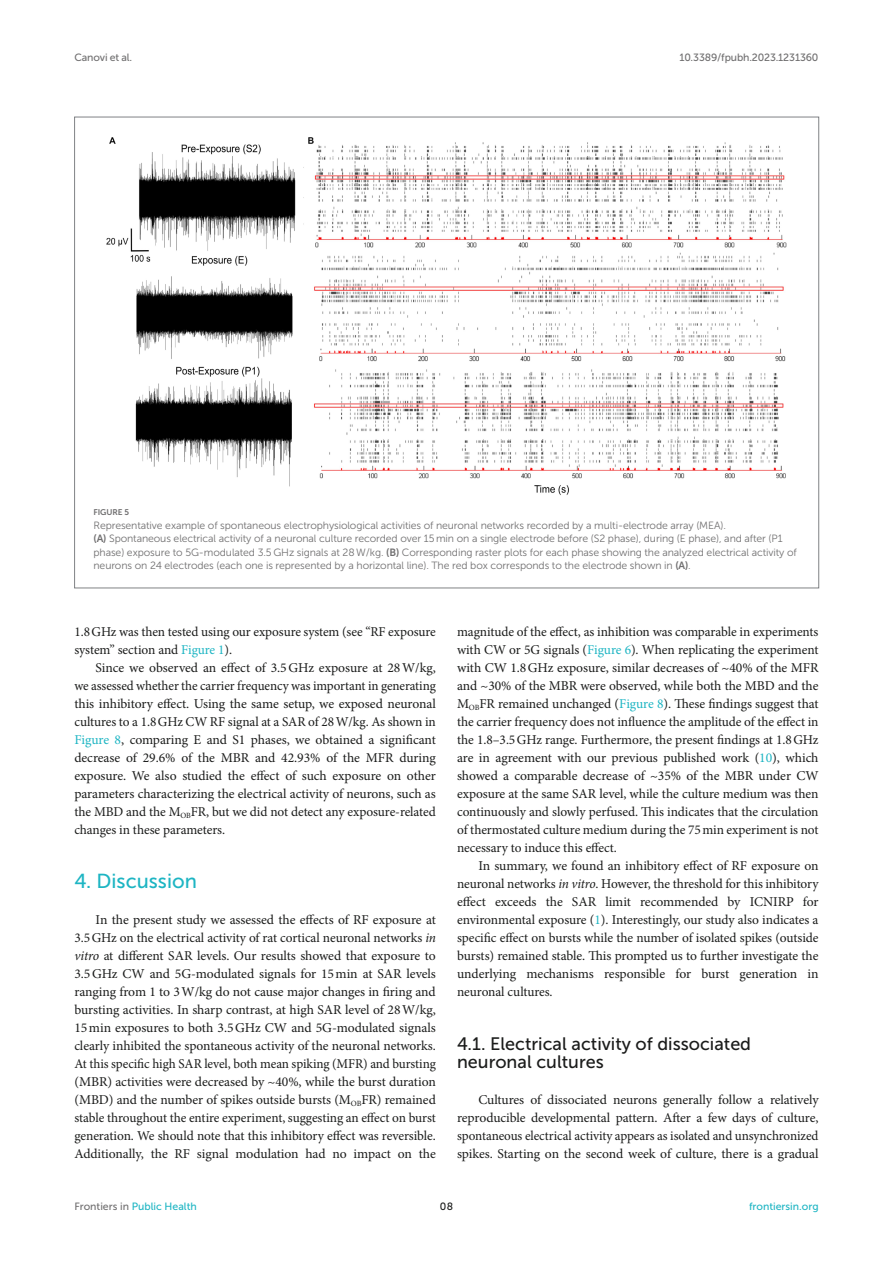
<style>
.page{position:relative;width:893px;height:1263px;background:#fff}
.page>*{position:absolute;margin:0;border:0;box-sizing:border-box;transform-origin:0 0}
.HEAD_1{font:20.25px "Museo Sans 500";color:#1db5c3}
.HEAD_2{font:18px/18px "Museo Sans 500";color:#1b1c1b}
.TEXT_FLUSH{font:13.5px/18px "Minion Pro";letter-spacing:-.005em;color:#1b1c1b;text-align:justify}
.TEXT{font:13.5px/18px "Minion Pro";letter-spacing:-.01em;color:#1b1c1b;text-align:justify}
.FIG_LEG{font:10.5px/13.5px "Museo Sans 300";letter-spacing:-.01em;color:#706f70}
.t1{font:10.5px "Museo Sans 500";color:#1db5c3}
.t2{font:10.5px "Museo Sans 500";letter-spacing:-.015em;color:#706f70}
.t3{font:10.5px "Museo Sans 500";color:#1b1c1b}
.FIG_HD{font:8.25px "Museo Sans 700";letter-spacing:-.01em;color:#706f70}
.s1{font-family:"Museo Sans 700"}
.s2{color:#1db5c3}
.s3{font-style:italic}
.s4{color:#706f70}
</style>
<div class="page">
<img style="left:106px;top:137px;width:681px;height:358px">
<p class="t2" style="left:74px;top:51px;width:59px">Canovi et al.</p>
<p class="t2" style="left:679px;top:51px;width:141px">10.3389/fpubh.2023.1231360</p>
<p class="FIG_HD" style="left:94px;top:508px;width:37px">FIGURE 5</p>
<p class="FIG_LEG" style="left:94px;top:518px;width:705px">Representative example of spontaneous electrophysiological activities of neuronal networks recorded by a multi-electrode array (MEA).<br><span class="s1">(A)</span> Spontaneous electrical activity of a neuronal culture recorded over 15 min on a single electrode before (S2 phase), during (E phase), and after (P1 phase) exposure to 5G-modulated 3.5 GHz signals at 28 W/kg. <span class="s1">(B)</span> Corresponding raster plots for each phase showing the analyzed electrical activity of neurons on 24 electrodes (each one is represented by a horizontal line). The red box corresponds to the electrode shown in <span class="s1">(A)</span>.</p>
<p class="TEXT_FLUSH" style="left:74px;top:623px;width:363px">1.8GHz was then tested using our exposure system (see “RF exposure system” section and <span class="s2">Figure 1</span>).</p>
<p class="TEXT" style="left:74px;top:659px;width:363px;text-indent:21px">Since we observed an effect of 3.5GHz exposure at 28W/kg, we assessed whether the carrier frequency was important in generating this inhibitory effect. Using the same setup, we exposed neuronal cultures to a 1.8GHz CW RF signal at a SAR of 28W/kg. As shown in <span class="s2">Figure 8</span>, comparing E and S1 phases, we obtained a significant decrease of 29.6% of the MBR and 42.93% of the MFR during exposure. We also studied the effect of such exposure on other parameters characterizing the electrical activity of neurons, such as the MBD and the M<sub>OB</sub>FR, but we did not detect any exposure-related changes in these parameters.</p>
<p class="HEAD_1" style="left:74px;top:870px;width:124px">4. Discussion</p>
<p class="TEXT_FLUSH" style="left:74px;top:911px;width:363px;text-indent:21px">In the present study we assessed the effects of RF exposure at 3.5GHz on the electrical activity of rat cortical neuronal networks <span class="s3">in vitro</span> at different SAR levels. Our results showed that exposure to 3.5GHz CW and 5G-modulated signals for 15min at SAR levels ranging from 1 to 3W/kg do not cause major changes in firing and bursting activities. In sharp contrast, at high SAR level of 28W/kg, 15min exposures to both 3.5GHz CW and 5G-modulated signals clearly inhibited the spontaneous activity of the neuronal networks.<br>At this specific high SAR level, both mean spiking (MFR) and bursting (MBR) activities were decreased by ~40%, while the burst duration (MBD) and the number of spikes outside bursts (M<sub>OB</sub>FR) remained stable throughout the entire experiment, suggesting an effect on burst generation. We should note that this inhibitory effect was reversible.<br>Additionally, the RF signal modulation had no impact on the</p>
<p class="TEXT_FLUSH" style="left:457px;top:623px;width:363px">magnitude of the effect, as inhibition was comparable in experiments with CW or 5G signals (<span class="s2">Figure 6</span>). When replicating the experiment with CW 1.8GHz exposure, similar decreases of ~40% of the MFR and ~30% of the MBR were observed, while both the MBD and the M<sub>OB</sub>FR remained unchanged (<span class="s2">Figure 8</span>). These findings suggest that the carrier frequency does not influence the amplitude of the effect in the 1.8–3.5GHz range. Furthermore, the present findings at 1.8GHz are in agreement with our previous published work (<span class="s2">10</span>), which showed a comparable decrease of ~35% of the MBR under CW exposure at the same SAR level, while the culture medium was then continuously and slowly perfused. This indicates that the circulation of thermostated culture medium during the 75min experiment is not necessary to induce this effect.</p>
<p class="TEXT" style="left:457px;top:857px;width:363px;text-indent:21px">In summary, we found an inhibitory effect of RF exposure on neuronal networks <span class="s3">in vitro</span>. However, the threshold for this inhibitory effect exceeds the SAR limit recommended by ICNIRP for environmental exposure (<span class="s2">1</span>). Interestingly, our study also indicates a specific effect on bursts while the number of isolated spikes (outside bursts) remained stable. This prompted us to further investigate the underlying mechanisms responsible for burst generation in neuronal cultures.</p>
<p class="HEAD_2" style="left:457px;top:1035px;width:296px">4.1. Electrical activity of dissociated neuronal cultures</p>
<p class="TEXT_FLUSH" style="left:457px;top:1091px;width:363px;text-indent:21px">Cultures of dissociated neurons generally follow a relatively reproducible developmental pattern. After a few days of culture, spontaneous electrical activity appears as isolated and unsynchronized spikes. Starting on the second week of culture, there is a gradual</p>
<p class="t1" style="left:74px;top:1200px;width:124px"><span class="s4">Frontiers in</span> Public Health</p>
<p class="t3" style="left:440px;top:1200px;width:15px">08</p>
<p class="t1" style="left:749px;top:1200px;width:71px">frontiersin.org</p>
</div>
